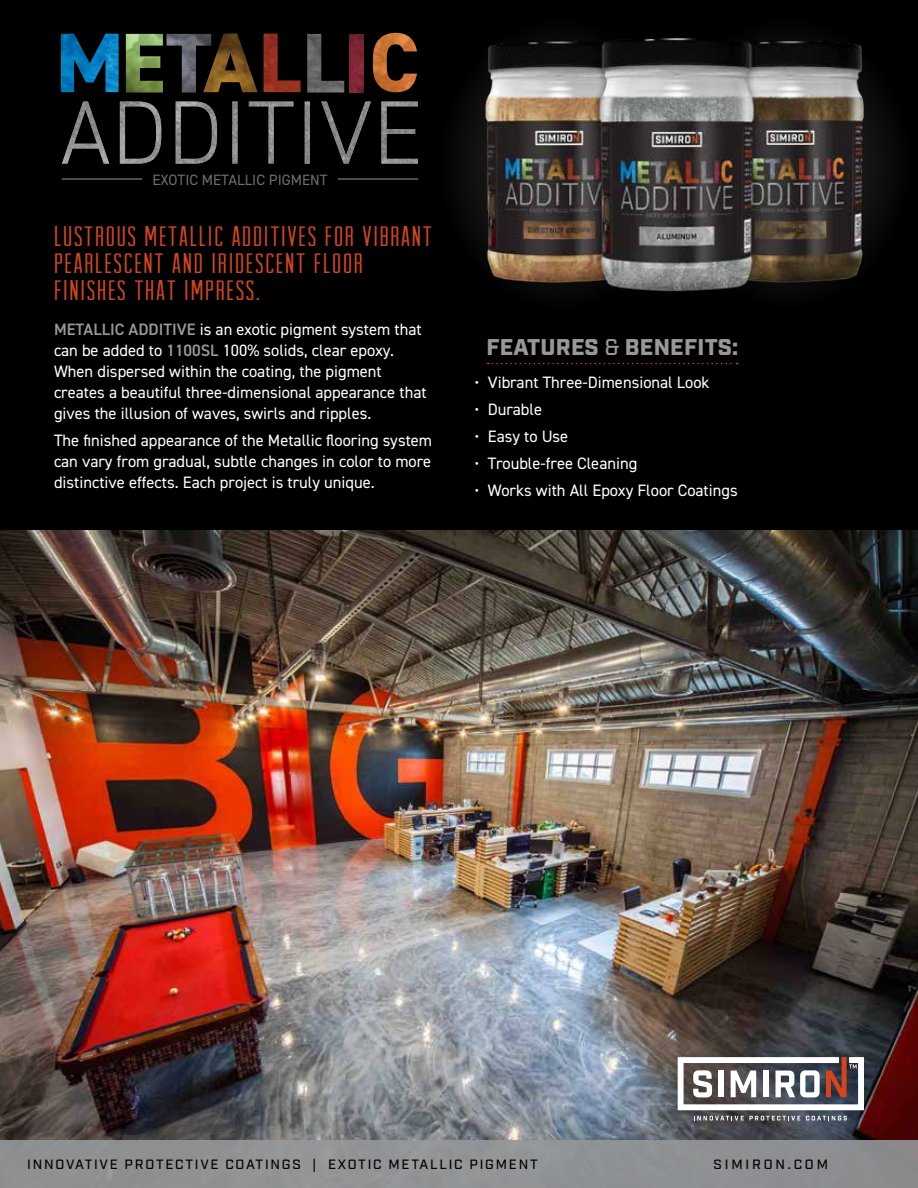
<style>
.page{position:relative;width:918px;height:1188px;background:#000}
.page>*{position:absolute;margin:0;border:0;box-sizing:border-box;transform-origin:0 0}
.t1{font:28.5px/27px "Arvil Sans";letter-spacing:.06em;color:#d1461f}
.t2{font:900 22.8px "Industry";letter-spacing:.01em;color:#96989a}
.t3{font:16.5px/21px "DIN2014";color:#fff}
.t4{font:15px "DIN2014";color:#6d6e71}
.t5{font:500 13.5px "Industry";letter-spacing:.13em;color:#000}
.t6{font:500 13.5px "Industry";letter-spacing:.21em;color:#000}
.s1{font-size:33px}
.s2{font-weight:600;color:#96989a}
.s3{font-weight:500}
</style>
<div class="page">
<div style="left:666px;top:16px;width:245px;height:294px;background:#040404;border-radius:50%"></div>
<div style="left:439px;top:17px;width:246px;height:294px;background:#040404;border-radius:50%"></div>
<img style="left:0;top:530px;width:918px;height:610px">
<div style="left:0;top:1140px;width:918px;height:48px;background:#8f9193"></div>
<div style="left:668px;top:1048px;width:206px;height:82px;background:#000;opacity:.25"></div>
<svg style="left:694px;top:1116px;width:106px;height:4px"></svg>
<svg style="left:806px;top:1116px;width:41px;height:4px"></svg>
<svg style="left:678px;top:1057px;width:186px;height:53px;background:#9d9798"></svg>
<svg style="left:488px;top:363px;width:250px;height:1px"></svg>
<img style="left:468px;top:38px;width:415px;height:254px">
<img style="left:62px;top:102px;width:356px;height:62px">
<img style="left:125px;top:34px;width:37px;height:58px">
<img style="left:312px;top:34px;width:29px;height:58px">
<img style="left:263px;top:34px;width:49px;height:58px">
<img style="left:388px;top:33px;width:29px;height:59px">
<img style="left:162px;top:33px;width:42px;height:59px">
<img style="left:341px;top:34px;width:54px;height:58px">
<img style="left:204px;top:34px;width:54px;height:58px">
<img style="left:60px;top:34px;width:59px;height:58px">
<hr style="left:62px;top:178px;width:80px;height:2px;background:#636466">
<hr style="left:338px;top:178px;width:80px;height:2px;background:#636466">
<p class="t4" style="left:152px;top:170px;width:177px">EXOTIC METALLIC PIGMENT</p>
<h1 class="t1" style="left:54px;top:222px;width:379px">LUSTROUS METALLIC ADDITIVES FOR VIBRANT<br>PEARLESCENT AND IRIDESCENT FLOOR<br>FINISHES THAT IMPRESS<span class="s1">.</span></h1>
<p class="t3" style="left:54px;top:318px;width:374px"><span class="s2">METALLIC ADDITIVE</span> is an exotic pigment system that can be added to <span class="s2">1100SL</span> 100% solids, clear epoxy.<br>When dispersed within the coating, the pigment creates a beautiful three-dimensional appearance that gives the illusion of waves, swirls and ripples.</p>
<p class="t3" style="left:54px;top:430px;width:380px;text-align:justify">The finished appearance of the Metallic flooring system can vary from gradual, subtle changes in color to more distinctive effects. Each project is truly unique.</p>
<h2 class="t2" style="left:486px;top:333px;width:253px">FEATURES <span class="s3">&amp;</span> BENEFITS:</h2>
<p class="t3" style="left:474px;top:372px;width:237px">• Vibrant Three-Dimensional Look</p>
<p class="t3" style="left:474px;top:399px;width:69px">• Durable</p>
<p class="t3" style="left:474px;top:426px;width:95px">• Easy to Use</p>
<p class="t3" style="left:474px;top:453px;width:165px">• Trouble-free Cleaning</p>
<p class="t3" style="left:474px;top:480px;width:265px">• Works with All Epoxy Floor Coatings</p>
<p class="t5" style="left:27px;top:1157px;width:512px">INNOVATIVE PROTECTIVE COATINGS | EXOTIC METALLIC PIGMENT</p>
<p class="t6" style="left:714px;top:1157px;width:116px">SIMIRON.COM</p>
</div>
